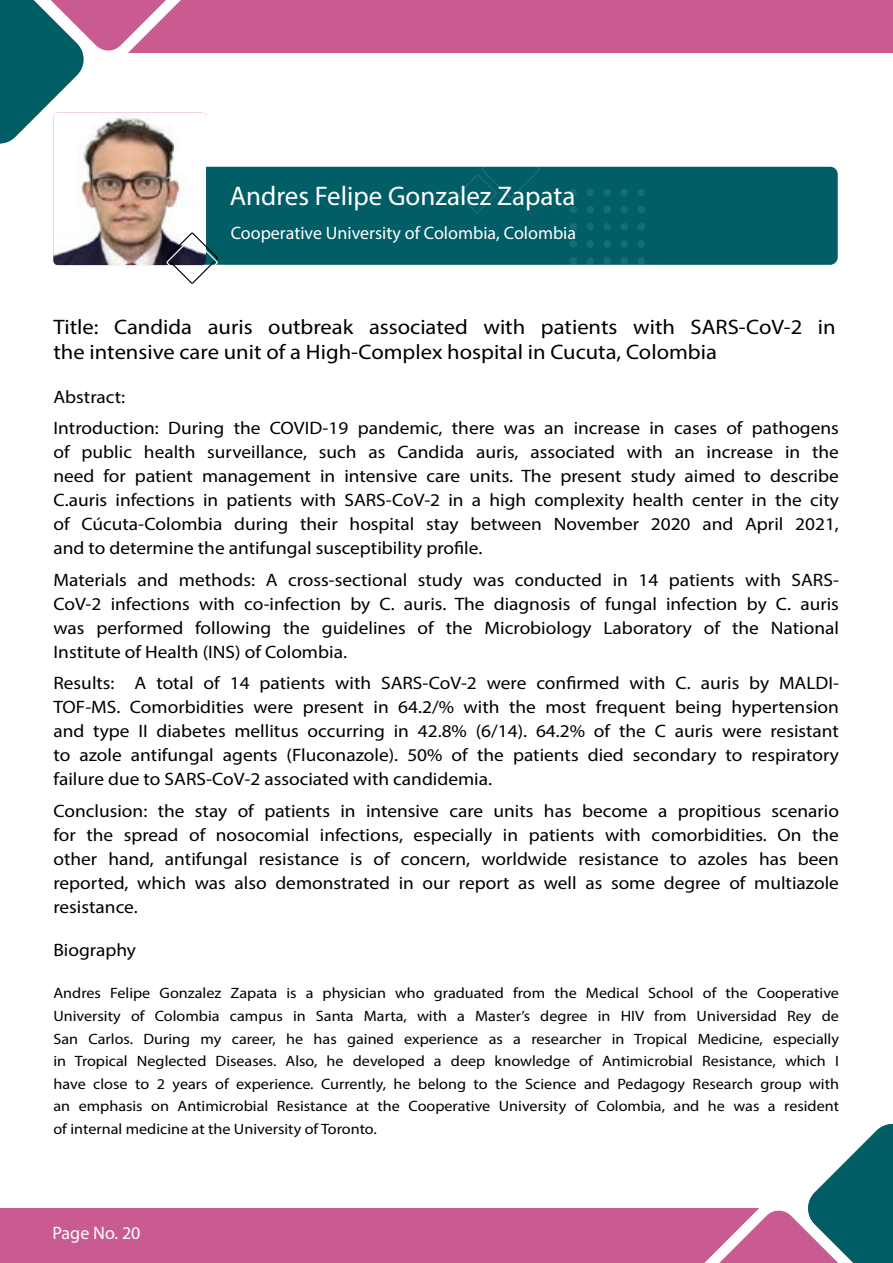
<style>
.page{position:relative;width:893px;height:1263px;background:#fff}
.page>*{position:absolute;margin:0;border:0;box-sizing:border-box;transform-origin:0 0}
.t1{font:27px "Myriad Pro";color:#fff}
.t2{font:21px/25.2px "Myriad Pro";color:#000;scale:1.08 1}
.t3{font:18px/24px "Myriad Pro";color:#000;text-align:justify;scale:1.08 1}
.t4{font:18px "Myriad Pro";color:#fff}
.t5{font:15px/22.5px "Myriad Pro";color:#000;text-align:justify;scale:1.08 1}
</style>
<div class="page">
<div style="left:105px;top:0;width:788px;height:53px;background:#ca5b91"></div>
<svg style="left:0;top:0;width:181px;height:144px"></svg>
<div style="left:0;top:1208px;width:779px;height:55px;background:#ca5b91"></div>
<svg style="left:704px;top:1124px;width:189px;height:139px"></svg>
<div style="left:54px;top:167px;width:784px;height:98px;background:#015d66;border-radius:8px"></div>
<svg style="left:457px;top:166px;width:83px;height:47px"></svg>
<div style="left:569px;top:257px;width:8px;height:8px;background:#196c75;border-radius:50%"></div>
<div style="left:569px;top:240px;width:8px;height:8px;background:#196c75;border-radius:50%"></div>
<div style="left:569px;top:189px;width:8px;height:7px;background:#196c75;border-radius:50%"></div>
<div style="left:569px;top:223px;width:8px;height:7px;background:#196c75;border-radius:50%"></div>
<div style="left:569px;top:206px;width:8px;height:7px;background:#196c75;border-radius:50%"></div>
<div style="left:586px;top:257px;width:8px;height:8px;background:#196c75;border-radius:50%"></div>
<div style="left:586px;top:240px;width:8px;height:8px;background:#196c75;border-radius:50%"></div>
<div style="left:586px;top:189px;width:8px;height:7px;background:#196c75;border-radius:50%"></div>
<div style="left:586px;top:223px;width:8px;height:7px;background:#196c75;border-radius:50%"></div>
<div style="left:586px;top:206px;width:8px;height:7px;background:#196c75;border-radius:50%"></div>
<div style="left:603px;top:257px;width:8px;height:8px;background:#196c75;border-radius:50%"></div>
<div style="left:603px;top:240px;width:8px;height:8px;background:#196c75;border-radius:50%"></div>
<div style="left:603px;top:189px;width:8px;height:7px;background:#196c75;border-radius:50%"></div>
<div style="left:603px;top:223px;width:8px;height:7px;background:#196c75;border-radius:50%"></div>
<div style="left:603px;top:206px;width:8px;height:7px;background:#196c75;border-radius:50%"></div>
<div style="left:620px;top:257px;width:8px;height:8px;background:#196c75;border-radius:50%"></div>
<div style="left:620px;top:240px;width:8px;height:8px;background:#196c75;border-radius:50%"></div>
<div style="left:620px;top:189px;width:8px;height:7px;background:#196c75;border-radius:50%"></div>
<div style="left:620px;top:223px;width:8px;height:7px;background:#196c75;border-radius:50%"></div>
<div style="left:620px;top:206px;width:8px;height:7px;background:#196c75;border-radius:50%"></div>
<div style="left:637px;top:257px;width:8px;height:8px;background:#196c75;border-radius:50%"></div>
<div style="left:637px;top:240px;width:8px;height:8px;background:#196c75;border-radius:50%"></div>
<div style="left:637px;top:189px;width:8px;height:7px;background:#196c75;border-radius:50%"></div>
<div style="left:637px;top:223px;width:8px;height:7px;background:#196c75;border-radius:50%"></div>
<div style="left:637px;top:206px;width:8px;height:7px;background:#196c75;border-radius:50%"></div>
<img style="left:53px;top:112px;width:153px;height:153px">
<div style="left:166px;top:232px;width:52px;height:52px;border:1px solid #000;border-radius:24px"></div>
<div style="left:166px;top:237px;width:52px;height:51px;border:1px solid #fff;border-radius:24px"></div>
<h1 class="t1" style="left:230px;top:179px;width:347px">Andres Felipe Gonzalez Zapata</h1>
<p class="t4" style="left:231px;top:222px;width:347px">Cooperative University of Colombia, Colombia</p>
<p class="t2" style="left:53px;top:314px;width:726px">Title: Candida auris outbreak associated with patients with SARS-CoV-2 in the intensive care unit of a High-Complex hospital in Cucuta, Colombia</p>
<p class="t3" style="left:53px;top:380px;width:729px;line-height:31.5px">Abstract:<br>Introduction: During the COVID-19 pandemic, there was an increase in cases of pathogens</p>
<p class="t3" style="left:53px;top:440px;width:729px">of public health surveillance, such as Candida auris, associated with an increase in the need for patient management in intensive care units. The present study aimed to describe C.auris infections in patients with SARS-CoV-2 in a high complexity health center in the city of Cúcuta-Colombia during their hospital stay between November 2020 and April 2021, and to determine the antifungal susceptibility profile.</p>
<p class="t3" style="left:53px;top:567px;width:729px">Materials and methods: A cross-sectional study was conducted in 14 patients with SARS-CoV-2 infections with co-infection by C. auris. The diagnosis of fungal infection by C. auris was performed following the guidelines of the Microbiology Laboratory of the National Institute of Health (INS) of Colombia.</p>
<p class="t3" style="left:53px;top:671px;width:729px">Results: A total of 14 patients with SARS-CoV-2 were confirmed with C. auris by MALDI-TOF-MS. Comorbidities were present in 64.2/% with the most frequent being hypertension and type II diabetes mellitus occurring in 42.8% (6/14). 64.2% of the C auris were resistant to azole antifungal agents (Fluconazole). 50% of the patients died secondary to respiratory failure due to SARS-CoV-2 associated with candidemia.</p>
<p class="t3" style="left:53px;top:798px;width:729px">Conclusion: the stay of patients in intensive care units has become a propitious scenario for the spread of nosocomial infections, especially in patients with comorbidities. On the other hand, antifungal resistance is of concern, worldwide resistance to azoles has been reported, which was also demonstrated in our report as well as some degree of multiazole resistance.</p>
<p class="t3" style="left:53px;top:938px;width:78px">Biography</p>
<p class="t5" style="left:53px;top:982px;width:729px">Andres Felipe Gonzalez Zapata is a physician who graduated from the Medical School of the Cooperative University of Colombia campus in Santa Marta, with a Master’s degree in HIV from Universidad Rey de San Carlos. During my career, he has gained experience as a researcher in Tropical Medicine, especially in Tropical Neglected Diseases. Also, he developed a deep knowledge of Antimicrobial Resistance, which I have close to 2 years of experience. Currently, he belong to the Science and Pedagogy Research group with an emphasis on Antimicrobial Resistance at the Cooperative University of Colombia, and he was a resident of internal medicine at the University of Toronto.</p>
<p class="t4" style="left:52px;top:1222px;width:89px">Page No. 20</p>
</div>
